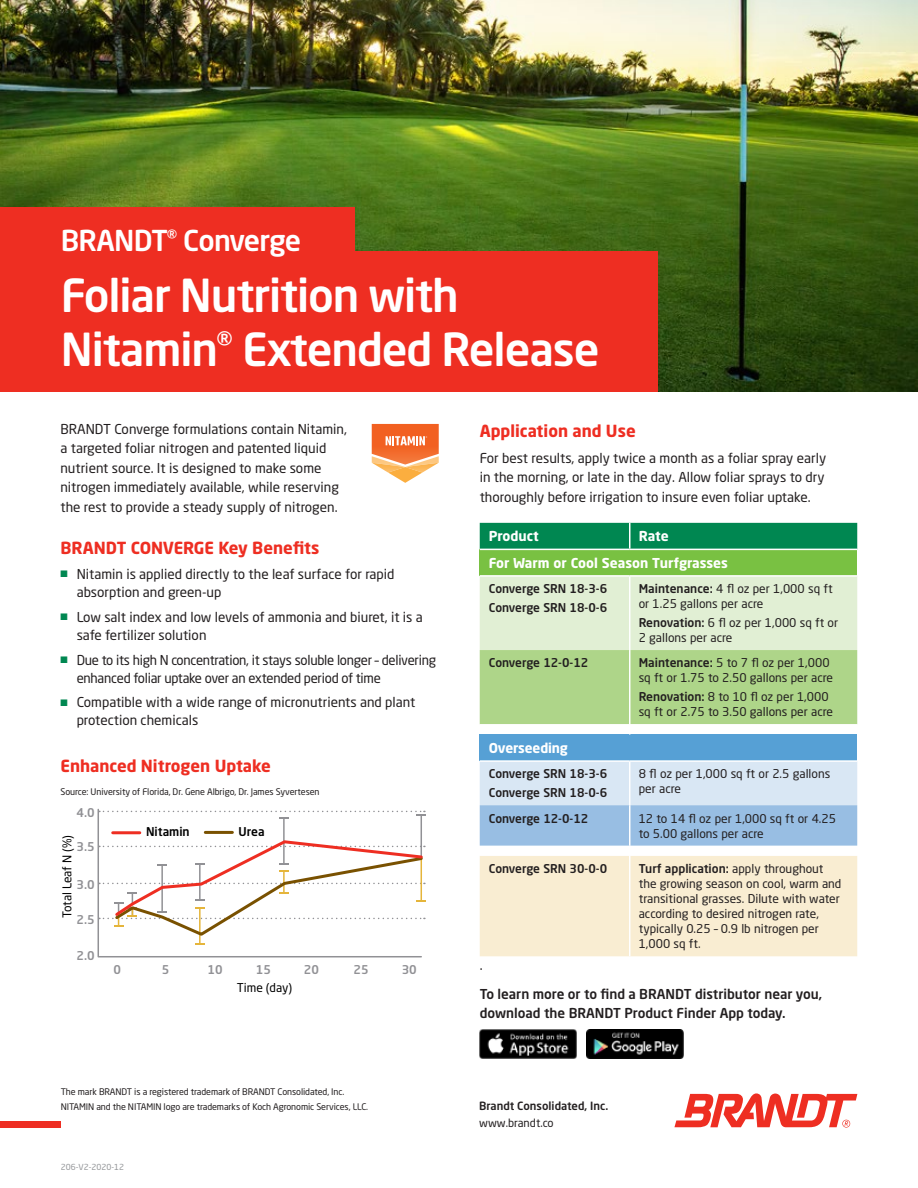
<style>
.page{position:relative;width:918px;height:1188px;background:#fff}
.page>*{position:absolute;margin:0;border:0;box-sizing:border-box;transform-origin:0 0}
.t1{font:500 45px/54px "Neo Sans Pro";letter-spacing:-.025em;color:#fff}
.t2{font:500 28.5px "Neo Sans Pro";letter-spacing:-.025em;color:#fff}
.t3{font:700 16.5px "Neo Sans Pro";color:#ee2e22}
.t4{font:13.5px/19.5px "Neo Sans Pro";color:#231f20}
.t5{font:13.5px/18px "Neo Sans Pro";letter-spacing:-.02em;color:#231f20}
.t6{font:500 13.5px/19.5px "Neo Sans Pro";color:#231f20}
.t7{font:700 13.5px/26.5px "Neo Sans Pro";color:#fff}
.t8{font:12px/15px "Neo Sans Pro";color:#231f20}
.t9{font:500 12px/18.8px "Neo Sans Pro";color:#231f20}
.t10{font:500 12px "Neo Sans Pro";color:#919195}
.t11{font:12px "Neo Sans Pro";letter-spacing:-.02em;color:#000}
.t12{font:500 12px "Neo Sans Pro";color:#000}
.t13{font:12px "Neo Sans Pro";color:#000}
.t14{font:500 11.25px "Neo Sans Pro";color:#231f20}
.t15{font:11.25px "Neo Sans Pro";color:#231f20}
.t16{font:9px/15.3px "Neo Sans Pro";letter-spacing:-.01em;color:#231f20}
.t17{font:8.25px "Neo Sans Pro";color:#939598}
.s1{color:#008751}
.s2{font-weight:500}
</style>
<div class="page">
<img style="left:0;top:0;width:918px;height:392px">
<div style="left:0;top:251px;width:658px;height:141px;background:#ee2e22"></div>
<div style="left:0;top:1121px;width:61px;height:6px;background:#ee2e22"></div>
<svg style="left:674px;top:1093px;width:183px;height:35px"></svg>
<div style="left:0;top:207px;width:354px;height:60px;background:#ee2e22"></div>
<img style="left:480px;top:1030px;width:97px;height:28px">
<img style="left:587px;top:1030px;width:97px;height:28px">
<div style="left:480px;top:549px;width:377px;height:27px;background:#79c142"></div>
<div style="left:480px;top:735px;width:377px;height:26px;background:#56a0d5"></div>
<div style="left:480px;top:523px;width:377px;height:26px;background:#008751"></div>
<hr style="left:480px;top:549px;width:150px;height:1px;background:#fff">
<hr style="left:630px;top:549px;width:227px;height:1px;background:#fff">
<hr style="left:480px;top:575px;width:150px;height:2px;background:#fff">
<hr style="left:630px;top:575px;width:227px;height:2px;background:#fff">
<hr style="left:480px;top:760px;width:150px;height:2px;background:#fff">
<hr style="left:630px;top:760px;width:227px;height:2px;background:#fff">
<svg style="left:480px;top:576px;width:377px;height:159px;background:#cae3b4"></svg>
<svg style="left:480px;top:762px;width:377px;height:194px;background:#dee2df"></svg>
<hr style="left:629px;top:856px;width:1px;height:100px;background:#fff">
<svg style="left:372px;top:424px;width:67px;height:59px"></svg>
<svg style="left:97px;top:808px;width:325px;height:150px"></svg>
<hr style="left:283px;top:818px;width:2px;height:46px;background:#919195">
<hr style="left:421px;top:815px;width:1px;height:43px;background:#919195">
<svg style="left:99px;top:811px;width:327px;height:8px"></svg>
<svg style="left:99px;top:839px;width:327px;height:106px"></svg>
<hr style="left:113px;top:831px;width:27px;height:3px;background:#ee2e22">
<hr style="left:205px;top:831px;width:27px;height:3px;background:#795100">
<h2 class="t2" style="left:61px;top:223px;width:242px">BRANDT<sup>®</sup> Converge</h2>
<h1 class="t1" style="left:61px;top:267px;width:540px">Foliar Nutrition with<br>Nitamin<sup>®</sup> Extended Release</h1>
<p class="t4" style="left:60px;top:419px;width:288px">BRANDT Converge formulations contain Nitamin, a targeted foliar nitrogen and patented liquid nutrient source. It is designed to make some nitrogen immediately available, while reserving the rest to provide a steady supply of nitrogen.</p>
<p class="t3" style="left:60px;top:538px;width:261px">BRANDT CONVERGE Key Benefits</p>
<p class="t4" style="left:77px;top:565px;width:319px;line-height:18px;text-indent:-16px"><span class="s1">■</span> Nitamin is applied directly to the leaf surface for rapid absorption and green-up</p>
<p class="t4" style="left:77px;top:608px;width:348px;line-height:18px;text-indent:-16px"><span class="s1">■</span> Low salt index and low levels of ammonia and biuret, it is a safe fertilizer solution</p>
<p class="t5" style="left:77px;top:651px;width:361px;text-indent:-16px"><span class="s1">■</span> Due to its high N concentration, it stays soluble longer – delivering enhanced foliar uptake over an extended period of time</p>
<p class="t4" style="left:77px;top:693px;width:340px;line-height:18px;text-indent:-16px"><span class="s1">■</span> Compatible with a wide range of micronutrients and plant protection chemicals</p>
<p class="t3" style="left:60px;top:755px;width:212px">Enhanced Nitrogen Uptake</p>
<p class="t16" style="left:60px;top:784px;width:261px">Source: University of Florida, Dr. Gene Albrigo, Dr. James Syvertesen</p>
<p class="t10" style="left:76px;top:805px;width:20px">4.0</p>
<p class="t10" style="left:76px;top:839px;width:20px">3.5</p>
<p class="t10" style="left:76px;top:877px;width:20px">3.0</p>
<p class="t10" style="left:76px;top:912px;width:20px">2.5</p>
<p class="t10" style="left:76px;top:948px;width:20px">2.0</p>
<p class="t11" style="left:60px;top:918px;width:84px;rotate:-90deg">Total Leaf N (%)</p>
<p class="t12" style="left:146px;top:824px;width:45px">Nitamin</p>
<p class="t12" style="left:239px;top:824px;width:28px">Urea</p>
<p class="t10" style="left:114px;top:962px;width:9px">0</p>
<p class="t10" style="left:162px;top:962px;width:9px">5</p>
<p class="t10" style="left:207px;top:962px;width:17px">10</p>
<p class="t10" style="left:256px;top:962px;width:17px">15</p>
<p class="t10" style="left:304px;top:962px;width:17px">20</p>
<p class="t10" style="left:353px;top:962px;width:17px">25</p>
<p class="t10" style="left:402px;top:962px;width:17px">30</p>
<p class="t13" style="left:237px;top:980px;width:57px">Time (day)</p>
<p class="t16" style="left:61px;top:1083px;width:309px">The mark BRANDT is a registered trademark of BRANDT Consolidated, Inc.<br>NITAMIN and the NITAMIN logo are trademarks of Koch Agronomic Services, LLC.</p>
<p class="t17" style="left:61px;top:1162px;width:65px">206-V2-2020-12</p>
<p class="t3" style="left:480px;top:420px;width:158px">Application and Use</p>
<p class="t4" style="left:480px;top:448px;width:348px">For best results, apply twice a month as a foliar spray early in the morning, or late in the day. Allow foliar sprays to dry thoroughly before irrigation to insure even foliar uptake.</p>
<p class="t7" style="left:489px;top:523px;width:52px">Product</p>
<p class="t7" style="left:489px;top:523px;width:241px;text-indent:150px">Rate<br>For Warm or Cool Season Turfgrasses</p>
<p class="t9" style="left:489px;top:579px;width:120px">Converge SRN 18-3-6<br>Converge SRN 18-0-6</p>
<p class="t8" style="left:639px;top:581px;width:195px"><span class="s2">Maintenance:</span> 4 fl oz per 1,000 sq ft or 1.25 gallons per acre</p>
<p class="t8" style="left:639px;top:615px;width:201px"><span class="s2">Renovation:</span> 6 fl oz per 1,000 sq ft or<br>2 gallons per acre</p>
<p class="t9" style="left:489px;top:653px;width:101px">Converge 12-0-12</p>
<p class="t8" style="left:639px;top:655px;width:196px"><span class="s2">Maintenance:</span> 5 to 7 fl oz per 1,000 sq ft or 1.75 to 2.50 gallons per acre</p>
<p class="t8" style="left:639px;top:689px;width:196px"><span class="s2">Renovation:</span> 8 to 10 fl oz per 1,000 sq ft or 2.75 to 3.50 gallons per acre</p>
<p class="t7" style="left:489px;top:734px;width:81px">Overseeding</p>
<p class="t9" style="left:489px;top:764px;width:120px">Converge SRN 18-3-6<br>Converge SRN 18-0-6</p>
<p class="t8" style="left:639px;top:766px;width:193px">8 fl oz per 1,000 sq ft or 2.5 gallons per acre</p>
<p class="t9" style="left:489px;top:808px;width:101px">Converge 12-0-12</p>
<p class="t8" style="left:639px;top:810px;width:199px">12 to 14 fl oz per 1,000 sq ft or 4.25 to 5.00 gallons per acre</p>
<p class="t9" style="left:489px;top:859px;width:120px">Converge SRN 30-0-0</p>
<p class="t8" style="left:639px;top:861px;width:204px"><span class="s2">Turf application:</span> apply throughout the growing season on cool, warm and transitional grasses. Dilute with water according to desired nitrogen rate, typically 0.25 – 0.9 lb nitrogen per<br>1,000 sq ft.</p>
<p class="t4" style="left:480px;top:955px;width:4px">.</p>
<p class="t6" style="left:480px;top:984px;width:344px">To learn more or to find a BRANDT distributor near you, download the BRANDT Product Finder App today.</p>
<p class="t14" style="left:479px;top:1099px;width:131px">Brandt Consolidated, Inc.</p>
<p class="t15" style="left:479px;top:1116px;width:76px">www.brandt.co</p>
</div>
